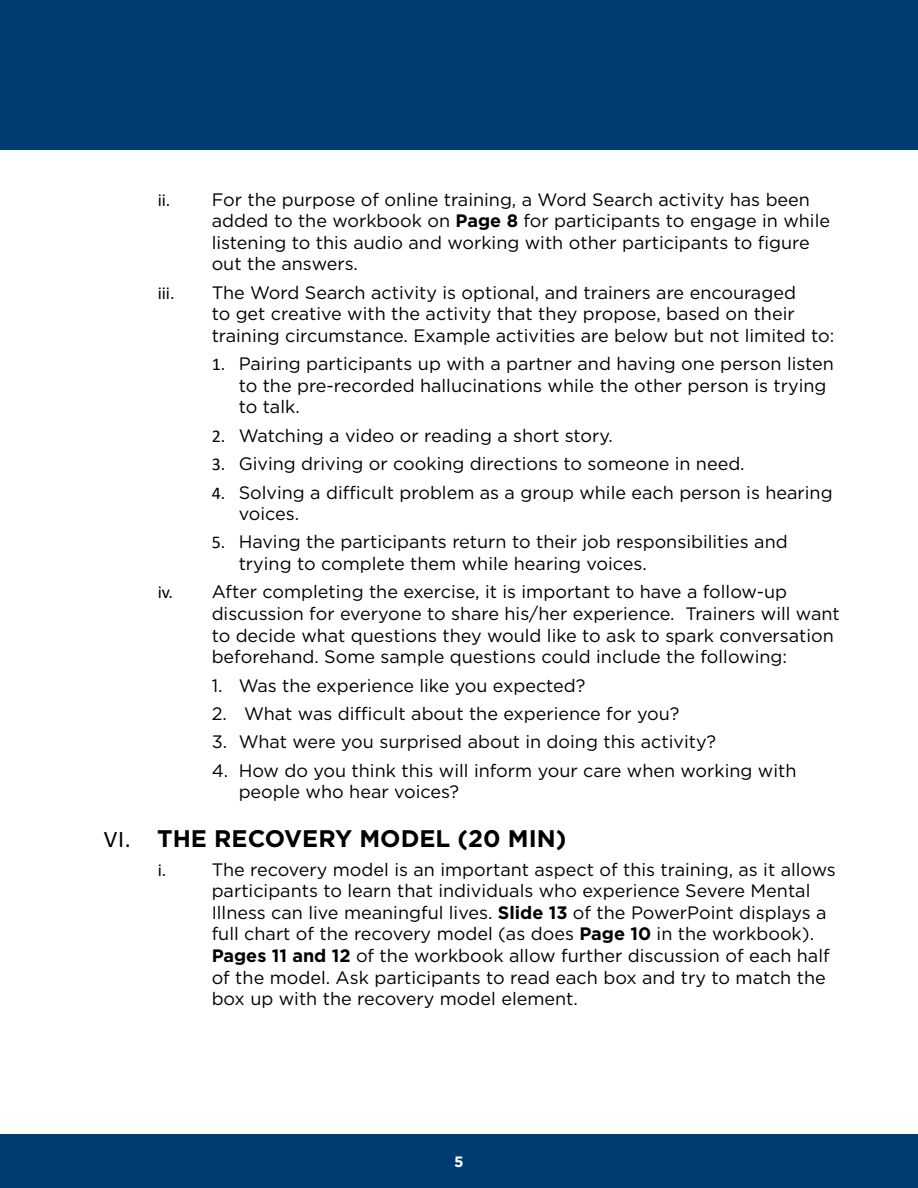
<style>
.page{position:relative;width:918px;height:1188px;background:#fff}
.page>*{position:absolute;margin:0;border:0;box-sizing:border-box;transform-origin:0 0}
.t1{font:700 24px "Gotham";color:#000}
.t2{font:18px/21.6px "Gotham";color:#000}
.t3{font:18px "Calibri";color:#000}
.t4{font:700 15px "Gotham";color:#fff}
.s1{font-family:"Calibri"}
.s2{font-weight:700}
.s3{font-family:"Calibri";font-weight:400}
</style>
<div class="page">
<div style="left:0;top:0;width:918px;height:149px;background:#003c72"></div>
<div style="left:0;top:1134px;width:918px;height:54px;background:#003c72"></div>
<p class="t2" style="left:212px;top:188px;width:620px;text-indent:-54px"><span class="s1">ii.</span> For the purpose of online training, a Word Search activity has been added to the workbook on <span class="s2">Page 8</span> for participants to engage in while listening to this audio and working with other participants to figure out the answers.</p>
<p class="t3" style="left:158px;top:280px;width:18px">iii.</p>
<p class="t2" style="left:212px;top:281px;width:624px">The Word Search activity is optional, and trainers are encouraged<br>to get creative with the activity that they propose, based on their training circumstance. Example activities are below but not limited to:</p>
<p class="t2" style="left:239px;top:353px;width:597px;text-indent:-27px"><span class="s1">1.</span> Pairing participants up with a partner and having one person listen to the pre-recorded hallucinations while the other person is trying to talk.</p>
<p class="t2" style="left:212px;top:424px;width:403px"><span class="s1">2.</span> Watching a video or reading a short story.</p>
<p class="t2" style="left:212px;top:453px;width:535px"><span class="s1">3.</span> Giving driving or cooking directions to someone in need.</p>
<p class="t2" style="left:239px;top:481px;width:595px;text-indent:-27px"><span class="s1">4.</span> Solving a difficult problem as a group while each person is hearing voices.</p>
<p class="t2" style="left:239px;top:531px;width:551px;text-indent:-27px"><span class="s1">5.</span> Having the participants return to their job responsibilities and trying to complete them while hearing voices.</p>
<p class="t3" style="left:158px;top:580px;width:17px">iv.</p>
<p class="t2" style="left:212px;top:581px;width:630px">After completing the exercise, it is important to have a follow-up discussion for everyone to share his/her experience. Trainers will want to decide what questions they would like to ask to spark conversation beforehand. Some sample questions could include the following:</p>
<p class="t2" style="left:212px;top:674px;width:375px">1. Was the experience like you expected?</p>
<p class="t2" style="left:212px;top:702px;width:469px">2. What was difficult about the experience for you?</p>
<p class="t2" style="left:212px;top:731px;width:506px">3. What were you surprised about in doing this activity?</p>
<p class="t2" style="left:239px;top:759px;width:559px;text-indent:-27px">4. How do you think this will inform your care when working with people who hear voices?</p>
<h2 class="t1" style="left:104px;top:823px;width:464px"><span class="s3">VI.</span> THE RECOVERY MODEL (20 MIN)</h2>
<p class="t3" style="left:158px;top:857px;width:10px">i.</p>
<p class="t2" style="left:212px;top:858px;width:626px">The recovery model is an important aspect of this training, as it allows participants to learn that individuals who experience Severe Mental Illness can live meaningful lives. <span class="s2">Slide 13</span> of the PowerPoint displays a full chart of the recovery model (as does <span class="s2">Page 10</span> in the workbook).<br><span class="s2">Pages 11 and 12</span> of the workbook allow further discussion of each half of the model. Ask participants to read each box and try to match the box up with the recovery model element.</p>
<p class="t4" style="left:454px;top:1152px;width:11px">5</p>
</div>
